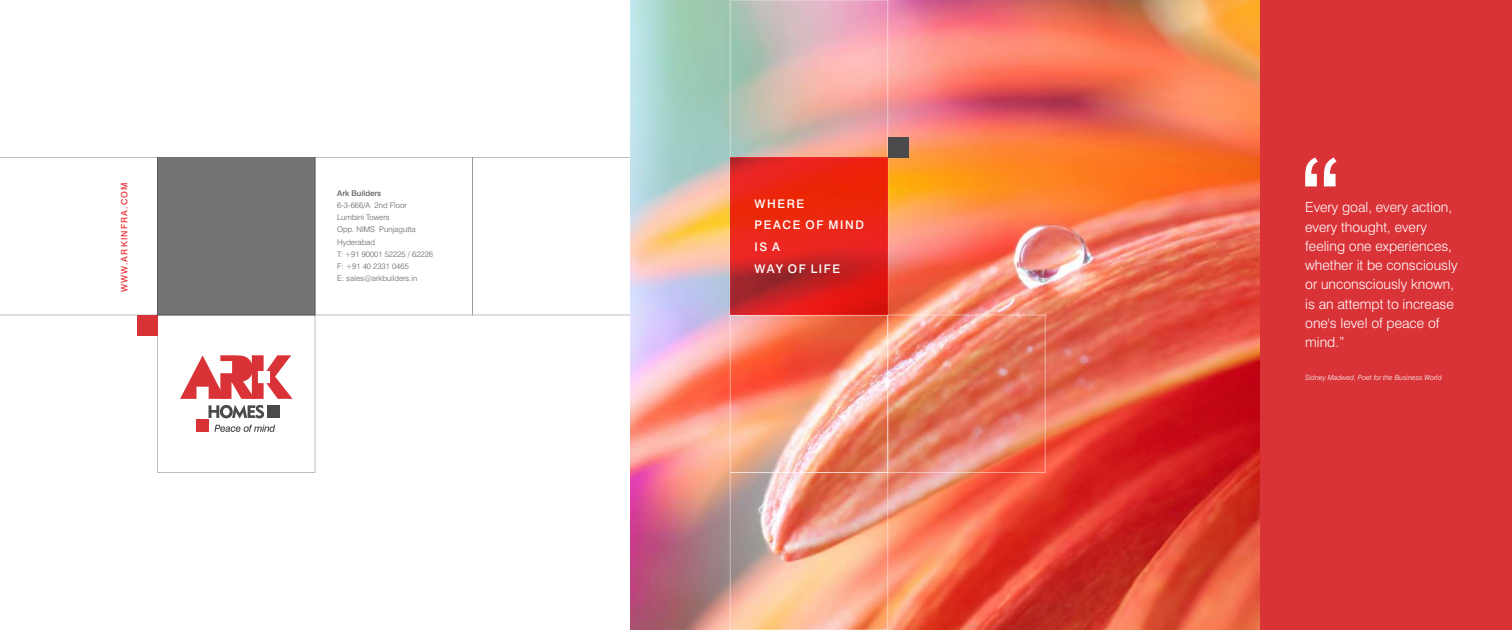
<style>
.page{position:relative;width:1512px;height:630px;background:#fff}
.page>*{position:absolute;margin:0;border:0;box-sizing:border-box;transform-origin:0 0}
.t1{font:300 14px/19.3px "Swiss 721 BT";color:#fff}
.t2{font:500 11.9px/21.9px "Swiss 721 BT";letter-spacing:.135em;color:#fff}
.t3{font:500 8.75px "Swiss 721 BT";letter-spacing:.135em;color:#ed3338}
.t4{font:300 7.88px/12.2px "Swiss 721 BT";color:#616161}
.t5{font:500 7.88px "Swiss 721 BT";color:#616161}
.t6{font:italic 300 7.17px "Swiss 721 BT";color:#fff}
</style>
<div class="page">
<img style="left:630px;top:0;width:630px;height:630px">
<svg style="left:473px;top:157px;width:157px;height:158px"></svg>
<svg style="left:209px;top:405px;width:55px;height:13px"></svg>
<svg style="left:180px;top:355px;width:113px;height:44px"></svg>
<div style="left:196px;top:420px;width:12px;height:12px;background:#d93338"></div>
<div style="left:267px;top:405px;width:13px;height:13px;background:#4a4a4d"></div>
<svg style="left:214px;top:425px;width:61px;height:7px"></svg>
<div style="left:730px;top:315px;width:158px;height:158px;border:1px solid #fff"></div>
<div style="left:730px;top:472px;width:158px;height:158px;border:1px solid #fff"></div>
<div style="left:888px;top:137px;width:21px;height:21px;background:#4a4a4d"></div>
<svg style="left:730px;top:158px;width:158px;height:157px;background:#dd2318"></svg>
<div style="left:315px;top:157px;width:158px;height:158px;border:1px solid #737375"></div>
<div style="left:137px;top:315px;width:20px;height:21px;background:#d93338"></div>
<svg style="left:0;top:157px;width:315px;height:158px"></svg>
<div style="left:1260px;top:0;width:252px;height:630px;background:#d93338"></div>
<svg style="left:1305px;top:158px;width:32px;height:28px"></svg>
<p class="t3" style="left:121px;top:292px;width:111px;rotate:-90deg">WWW.ARKINFRA.COM</p>
<p class="t5" style="left:337px;top:190px;width:46px">Ark Builders</p>
<p class="t2" style="left:755px;top:194px;width:111px">WHERE<br>PEACE OF MIND<br>IS A<br>WAY OF LIFE</p>
<p class="t4" style="left:337px;top:200px;width:98px">6-3-666/A 2nd Floor<br>Lumbini Towers<br>Opp. NIMS Punjagutta<br>Hyderabad<br>T: +91 90001 52225 / 62226<br>F: +91 40 2331 0465<br>E: sales@arkbuilders.in</p>
<p class="t1" style="left:1305px;top:199px;width:154px">Every goal, every action, every thought, every feeling one experiences, whether it be consciously or unconsciously known, is an attempt to increase one's level of peace of mind.”</p>
<p class="t6" style="left:1305px;top:375px;width:138px">Sidney Madwed, Poet for the Business World</p>
</div>
